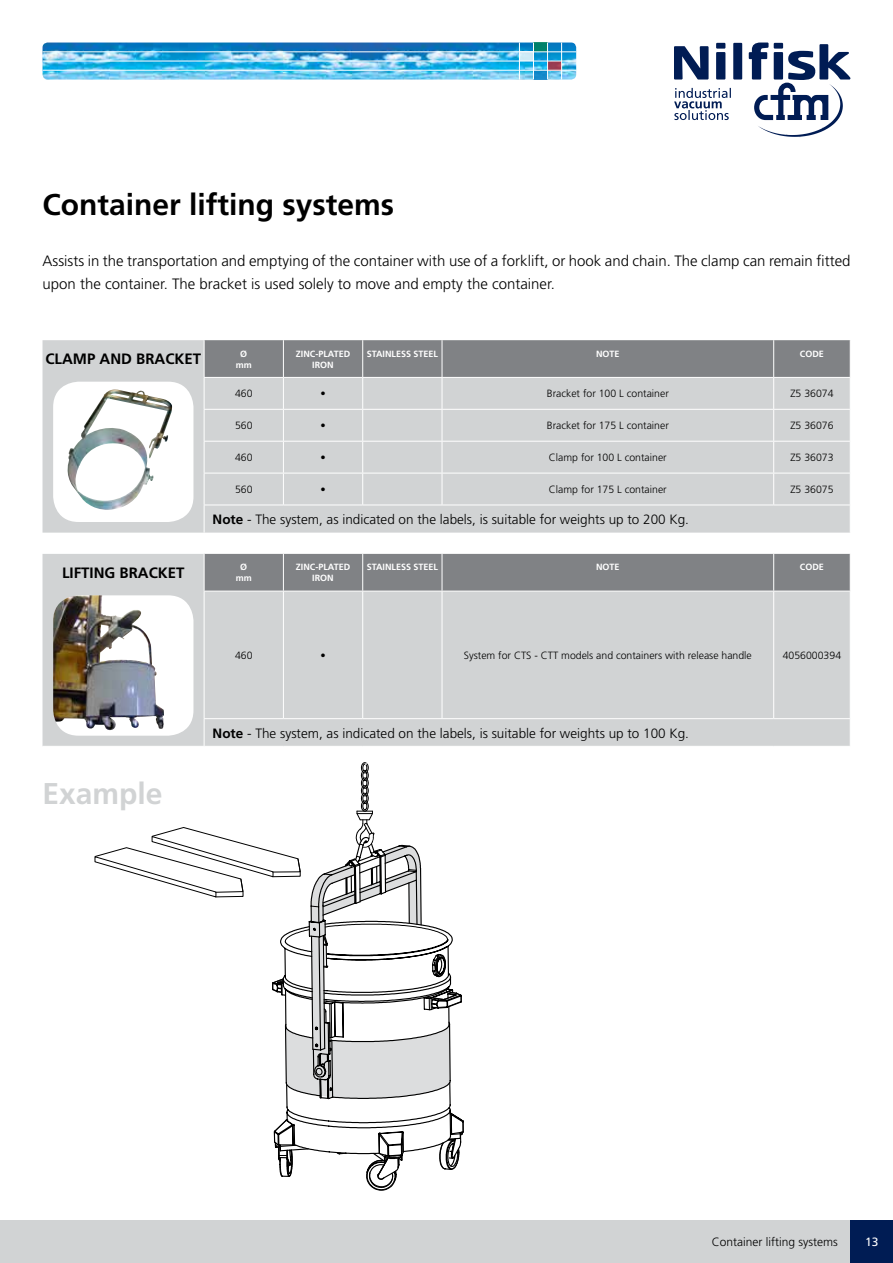
<style>
.page{position:relative;width:893px;height:1263px;background:#fff}
.page>*{position:absolute;margin:0;border:0;box-sizing:border-box;transform-origin:0 0}
.t1{font:700 30px "Frutiger LT Std";color:#000}
.t2{font:700 30px "Frutiger LT Std";color:#d1d3d4}
.t3{font:300 15px/22.5px "Frutiger LT Std";color:#000}
.t4{font:700 15px "Frutiger LT Std";color:#000}
.t5{font:300 13.5px "Frutiger LT Std";color:#000}
.t6{font:300 12px "Frutiger LT Std";color:#000}
.t7{font:12px "Frutiger LT Std";color:#fff}
.t8{font:300 10.5px "Frutiger LT Std";color:#000}
.t9{font:700 9px/10.8px "Frutiger LT Std";color:#fff;text-align:center}
.s1{font-weight:700}
</style>
<div class="page">
<div style="left:0;top:1220px;width:893px;height:43px;background:#d1d3d4"></div>
<img style="left:43px;top:43px;width:533px;height:37px">
<div style="left:533px;top:43px;width:15px;height:9px;background:#00826b"></div>
<div style="left:519px;top:52px;width:15px;height:9px;background:#cceaf6"></div>
<svg style="left:548px;top:62px;width:13px;height:8px"></svg>
<svg style="left:534px;top:71px;width:13px;height:9px"></svg>
<hr style="left:561px;top:43px;width:1px;height:37px;background:#fff">
<hr style="left:547px;top:43px;width:1px;height:37px;background:#fff">
<hr style="left:533px;top:43px;width:1px;height:37px;background:#fff">
<hr style="left:519px;top:43px;width:1px;height:37px;background:#fff">
<hr style="left:43px;top:70px;width:533px;height:1px;background:#fff">
<hr style="left:43px;top:61px;width:533px;height:1px;background:#fff">
<hr style="left:43px;top:52px;width:533px;height:1px;background:#fff">
<svg style="left:674px;top:43px;width:177px;height:94px"></svg>
<div style="left:850px;top:1220px;width:43px;height:43px;background:#001c54"></div>
<div style="left:43px;top:340px;width:807px;height:193px;background:#d1d3d4"></div>
<div style="left:205px;top:340px;width:645px;height:37px;background:#808285"></div>
<hr style="left:204px;top:340px;width:1px;height:37px;background:#fff">
<hr style="left:283px;top:340px;width:1px;height:37px;background:#fff">
<hr style="left:362px;top:340px;width:1px;height:37px;background:#fff">
<hr style="left:442px;top:340px;width:1px;height:37px;background:#fff">
<hr style="left:773px;top:340px;width:1px;height:37px;background:#fff">
<hr style="left:204px;top:377px;width:79px;height:1px;background:#fff">
<hr style="left:283px;top:377px;width:80px;height:1px;background:#fff">
<hr style="left:363px;top:377px;width:79px;height:1px;background:#fff">
<hr style="left:774px;top:377px;width:77px;height:1px;background:#fff">
<hr style="left:774px;top:409px;width:77px;height:1px;background:#fff">
<hr style="left:774px;top:441px;width:77px;height:1px;background:#fff">
<hr style="left:774px;top:473px;width:77px;height:1px;background:#fff">
<hr style="left:204px;top:378px;width:1px;height:31px;background:#fff">
<hr style="left:283px;top:378px;width:1px;height:31px;background:#fff">
<hr style="left:362px;top:378px;width:1px;height:31px;background:#fff">
<hr style="left:204px;top:410px;width:1px;height:31px;background:#fff">
<hr style="left:283px;top:410px;width:1px;height:31px;background:#fff">
<hr style="left:362px;top:410px;width:1px;height:31px;background:#fff">
<hr style="left:204px;top:442px;width:1px;height:31px;background:#fff">
<hr style="left:283px;top:442px;width:1px;height:31px;background:#fff">
<hr style="left:362px;top:442px;width:1px;height:31px;background:#fff">
<hr style="left:204px;top:473px;width:1px;height:32px;background:#fff">
<hr style="left:283px;top:473px;width:1px;height:32px;background:#fff">
<hr style="left:362px;top:473px;width:1px;height:32px;background:#fff">
<svg style="left:204px;top:506px;width:1px;height:27px"></svg>
<hr style="left:204px;top:409px;width:79px;height:1px;background:#fff">
<hr style="left:283px;top:409px;width:80px;height:1px;background:#fff">
<hr style="left:363px;top:409px;width:79px;height:1px;background:#fff">
<hr style="left:204px;top:441px;width:79px;height:1px;background:#fff">
<hr style="left:283px;top:441px;width:80px;height:1px;background:#fff">
<hr style="left:363px;top:441px;width:79px;height:1px;background:#fff">
<hr style="left:204px;top:473px;width:79px;height:1px;background:#fff">
<hr style="left:283px;top:473px;width:80px;height:1px;background:#fff">
<hr style="left:363px;top:473px;width:79px;height:1px;background:#fff">
<hr style="left:442px;top:377px;width:332px;height:1px;background:#fff">
<hr style="left:442px;top:378px;width:1px;height:31px;background:#fff">
<hr style="left:773px;top:378px;width:1px;height:31px;background:#fff">
<hr style="left:442px;top:409px;width:332px;height:1px;background:#fff">
<hr style="left:442px;top:410px;width:1px;height:31px;background:#fff">
<hr style="left:773px;top:410px;width:1px;height:31px;background:#fff">
<hr style="left:442px;top:441px;width:332px;height:1px;background:#fff">
<hr style="left:442px;top:442px;width:1px;height:31px;background:#fff">
<hr style="left:773px;top:442px;width:1px;height:31px;background:#fff">
<hr style="left:442px;top:473px;width:332px;height:1px;background:#fff">
<hr style="left:442px;top:473px;width:1px;height:32px;background:#fff">
<hr style="left:773px;top:473px;width:1px;height:32px;background:#fff">
<hr style="left:204px;top:505px;width:79px;height:1px;background:#fff">
<hr style="left:283px;top:505px;width:80px;height:1px;background:#fff">
<hr style="left:363px;top:505px;width:79px;height:1px;background:#fff">
<hr style="left:442px;top:505px;width:332px;height:1px;background:#fff">
<hr style="left:774px;top:505px;width:77px;height:1px;background:#fff">
<div style="left:53px;top:382px;width:140px;height:140px;background:#fff;border-radius:26px"></div>
<img style="left:67px;top:389px;width:105px;height:121px">
<div style="left:43px;top:554px;width:807px;height:192px;background:#d1d3d4"></div>
<div style="left:205px;top:554px;width:645px;height:37px;background:#808285"></div>
<hr style="left:204px;top:554px;width:1px;height:37px;background:#fff">
<hr style="left:283px;top:554px;width:1px;height:37px;background:#fff">
<hr style="left:362px;top:554px;width:1px;height:37px;background:#fff">
<hr style="left:442px;top:554px;width:1px;height:37px;background:#fff">
<hr style="left:773px;top:554px;width:1px;height:37px;background:#fff">
<hr style="left:204px;top:591px;width:79px;height:1px;background:#fff">
<hr style="left:283px;top:591px;width:80px;height:1px;background:#fff">
<hr style="left:363px;top:591px;width:79px;height:1px;background:#fff">
<hr style="left:774px;top:591px;width:77px;height:1px;background:#fff">
<hr style="left:204px;top:591px;width:1px;height:127px;background:#fff">
<hr style="left:283px;top:591px;width:1px;height:127px;background:#fff">
<hr style="left:362px;top:591px;width:1px;height:127px;background:#fff">
<svg style="left:204px;top:719px;width:1px;height:27px"></svg>
<hr style="left:204px;top:718px;width:79px;height:1px;background:#fff">
<hr style="left:283px;top:718px;width:80px;height:1px;background:#fff">
<hr style="left:363px;top:718px;width:79px;height:1px;background:#fff">
<hr style="left:442px;top:718px;width:332px;height:1px;background:#fff">
<hr style="left:774px;top:718px;width:77px;height:1px;background:#fff">
<hr style="left:442px;top:591px;width:332px;height:1px;background:#fff">
<hr style="left:442px;top:591px;width:1px;height:127px;background:#fff">
<hr style="left:773px;top:591px;width:1px;height:127px;background:#fff">
<div style="left:53px;top:595px;width:140px;height:141px;background:#fff;border-radius:26px"></div>
<img style="left:53px;top:595px;width:111px;height:135px">
<svg style="left:94px;top:762px;width:370px;height:429px"></svg>
<h1 class="t1" style="left:43px;top:187px;width:353px">Container lifting systems</h1>
<h2 class="t3" style="left:43px;top:250px;width:809px">Assists in the transportation and emptying of the container with use of a forklift, or hook and chain. The clamp can remain fitted upon the container. The bracket is used solely to move and empty the container.</h2>
<h2 class="t4" style="left:45px;top:350px;width:157px">CLAMP AND BRACKET</h2>
<p class="t9" style="left:236px;top:348px;width:18px">Ø mm</p>
<p class="t9" style="left:296px;top:348px;width:56px">ZINC-PLATED<br>IRON</p>
<p class="t9" style="left:367px;top:348px;width:73px">STAINLESS STEEL</p>
<p class="t9" style="left:596px;top:348px;width:25px">NOTE</p>
<p class="t9" style="left:800px;top:348px;width:26px">CODE</p>
<p class="t8" style="left:547px;top:388px;width:123px">Bracket for 100 L container</p>
<p class="t8" style="left:547px;top:420px;width:123px">Bracket for 175 L container</p>
<p class="t8" style="left:549px;top:451px;width:119px">Clamp for 100 L container</p>
<p class="t8" style="left:549px;top:483px;width:119px">Clamp for 175 L container</p>
<p class="t5" style="left:213px;top:511px;width:478px"><span class="s1">Note</span> - The system, as indicated on the labels, is suitable for weights up to 200 Kg.</p>
<p class="t8" style="left:235px;top:388px;width:19px">460</p>
<p class="t8" style="left:320px;top:388px;width:7px">•</p>
<p class="t8" style="left:790px;top:388px;width:45px">Z5 36074</p>
<p class="t8" style="left:235px;top:420px;width:19px">560</p>
<p class="t8" style="left:320px;top:420px;width:7px">•</p>
<p class="t8" style="left:790px;top:420px;width:45px">Z5 36076</p>
<p class="t8" style="left:235px;top:451px;width:19px">460</p>
<p class="t8" style="left:320px;top:451px;width:7px">•</p>
<p class="t8" style="left:790px;top:451px;width:45px">Z5 36073</p>
<p class="t8" style="left:235px;top:483px;width:19px">560</p>
<p class="t8" style="left:320px;top:483px;width:7px">•</p>
<p class="t8" style="left:790px;top:483px;width:45px">Z5 36075</p>
<h2 class="t4" style="left:62px;top:564px;width:124px">LIFTING BRACKET</h2>
<p class="t9" style="left:236px;top:562px;width:18px">Ø mm</p>
<p class="t9" style="left:296px;top:562px;width:56px">ZINC-PLATED<br>IRON</p>
<p class="t9" style="left:367px;top:562px;width:73px">STAINLESS STEEL</p>
<p class="t9" style="left:596px;top:562px;width:25px">NOTE</p>
<p class="t9" style="left:800px;top:562px;width:26px">CODE</p>
<p class="t8" style="left:464px;top:649px;width:290px">System for CTS - CTT models and containers with release handle</p>
<p class="t8" style="left:235px;top:649px;width:19px">460</p>
<p class="t8" style="left:320px;top:649px;width:7px">•</p>
<p class="t8" style="left:783px;top:649px;width:60px">4056000394</p>
<h1 class="t2" style="left:43px;top:776px;width:122px">Example</h1>
<p class="t5" style="left:213px;top:725px;width:478px"><span class="s1">Note</span> - The system, as indicated on the labels, is suitable for weights up to 100 Kg.</p>
<p class="t6" style="left:712px;top:1235px;width:127px">Container lifting systems</p>
<p class="t7" style="left:865px;top:1235px;width:15px">13</p>
</div>
